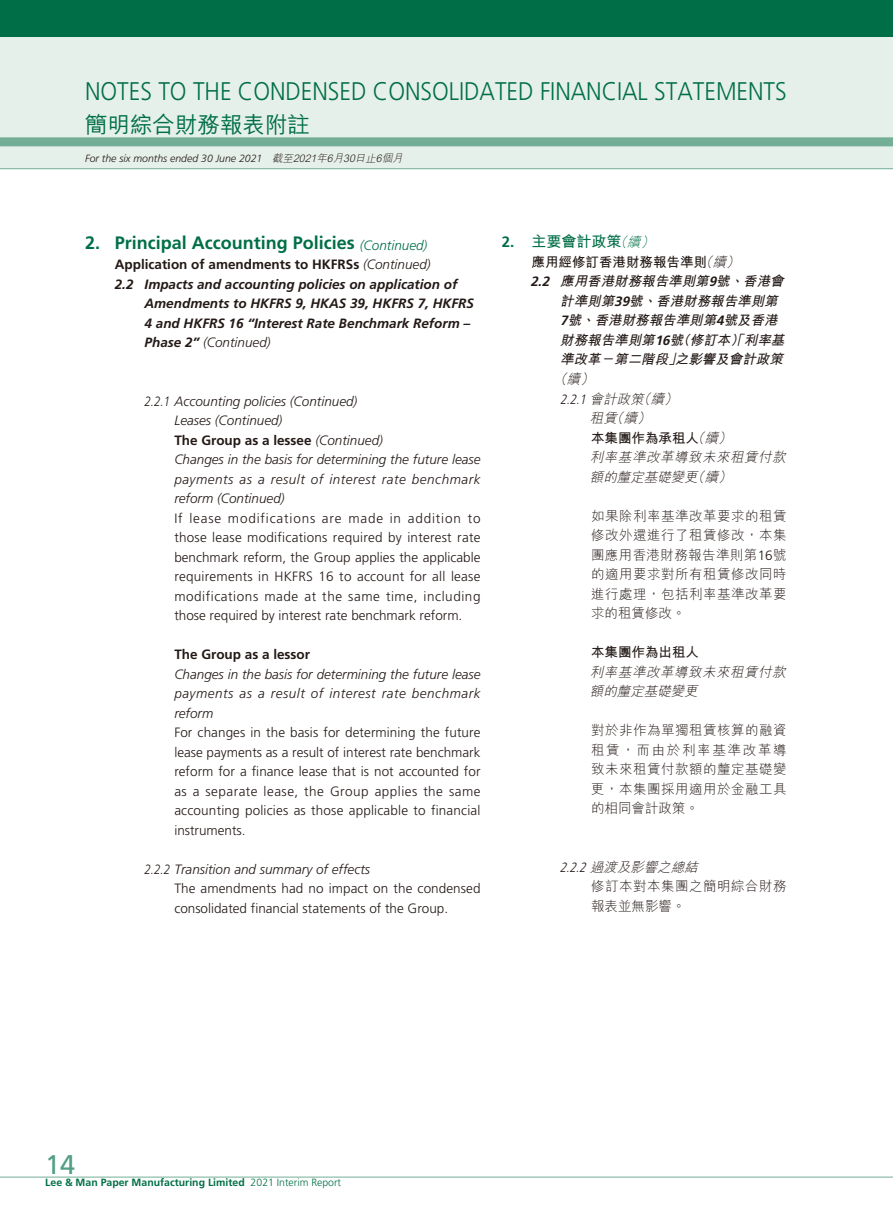
<style>
.page{position:relative;width:893px;height:1212px;background:#fff}
.page>*{position:absolute;margin:0;border:0;box-sizing:border-box;transform-origin:0 0}
.t1{font:27px "Frutiger LT Std";color:#529f84}
.t2{font:300 25.5px "Frutiger LT Std";color:#006f47;scale:.91 1}
.t3{font:22.5px "M Hei HK Medium E Ten B5 H";color:#006f47}
.t4{font:700 18px "Frutiger LT Std";color:#006f47}
.t5{font:15px "M Hei HK Bold E Ten B5 H";color:#006f47}
.t6{font:300 13.5px/19.5px "Frutiger LT Std";color:#231916;text-align:justify}
.t7{font:italic 300 13.5px/19.5px "Frutiger LT Std";color:#231916;scale:.85 1}
.t8{font:13.5px/19.5px "M Hei HK Light E Ten B5 H";letter-spacing:.04em;color:#231916;text-align:justify}
.t9{font:italic 700 13.5px "Frutiger LT Std";color:#231916}
.t10{font:italic 300 13.5px/19.5px "Frutiger LT Std";color:#231916;text-align:justify}
.t11{font:italic 13.5px "M Hei HK Bold E Ten B5 H";color:#231916}
.t12{font:italic 13.5px/19.5px "M Hei HK Light E Ten B5 H";color:#231916}
.t13{font:700 13.5px "Frutiger LT Std";color:#231916}
.t14{font:13.5px "M Hei HK Bold E Ten B5 H";color:#231916}
.t15{font:700 10.5px "Frutiger LT Std";color:#006f47}
.t16{font:italic 300 10.5px "Frutiger LT Std";color:#231916}
.s1{font-family:"M Hei HK Light E Ten B5 H";font-weight:400}
.s2{font-weight:300;font-style:italic;font-size:13.5px}
.s3{font-weight:300;font-style:italic}
.s4{font-weight:700}
.s5{font-weight:700;font-style:normal}
.s6{font-family:"Frutiger LT Std";font-weight:700}
.s7{font-family:"M Hei HK Light E Ten B5 H";font-style:italic;font-size:13.5px}
.s8{font-family:"M Hei HK Light E Ten B5 H";font-style:italic}
.s9{font-family:"Frutiger LT Std";font-weight:300}
.s10{font-family:"Frutiger LT Std";font-weight:300;font-style:italic}
.s11{font-style:italic}
.s12{font-weight:300}
</style>
<div class="page">
<div style="left:0;top:0;width:893px;height:168px;background:#e6f0ea"></div>
<div style="left:0;top:137px;width:893px;height:9px;background:#73ae96"></div>
<hr style="left:0;top:168px;width:893px;height:1px;background:#73ae96">
<div style="left:0;top:0;width:893px;height:36px;background:#006f47"></div>
<hr style="left:0;top:1177px;width:893px;height:1px;background:#73ae96">
<h2 class="t2" style="left:85px;top:79px;width:772px">NOTES TO THE CONDENSED CONSOLIDATED FINANCIAL STATEMENTS</h2>
<h3 class="t3" style="left:85px;top:117px;width:226px">簡明綜合財務報表附註</h3>
<p class="t16" style="left:85px;top:153px;width:322px">For the six months ended 30 June 2021 <span class="s1">截至2021年6月30日止6個月</span></p>
<h3 class="t4" style="left:85px;top:234px;width:344px">2. Principal Accounting Policies <span class="s2">(Continued)</span></h3>
<p class="t13" style="left:115px;top:258px;width:317px">Application of amendments to HKFRSs <span class="s3">(Continued)</span></p>
<p class="t9" style="left:115px;top:277px;width:344px">2.2 Impacts and accounting policies on application of</p>
<p class="t9" style="left:145px;top:297px;width:331px">Amendments to HKFRS 9, HKAS 39, HKFRS 7, HKFRS</p>
<p class="t9" style="left:145px;top:316px;width:327px">4 and HKFRS 16 “Interest Rate Benchmark Reform –</p>
<p class="t10" style="left:145px;top:333px;width:128px"><span class="s4">Phase 2”</span> (Continued)</p>
<p class="t7" style="left:174px;top:392px;width:362px;text-indent:-30px">2.2.1 Accounting policies (Continued)<br>Leases (Continued)<br><span class="s5">The Group as a lessee</span> (Continued)<br>Changes in the basis for determining the future lease payments as a result of interest rate benchmark reform (Continued)</p>
<p class="t6" style="left:174px;top:509px;width:308px">If lease modifications are made in addition to those lease modifications required by interest rate benchmark reform, the Group applies the applicable requirements in HKFRS 16 to account for all lease modifications made at the same time, including those required by interest rate benchmark reform.</p>
<p class="t13" style="left:174px;top:648px;width:137px">The Group as a lessor</p>
<p class="t10" style="left:174px;top:665px;width:308px">Changes in the basis for determining the future lease payments as a result of interest rate benchmark reform</p>
<p class="t6" style="left:174px;top:723px;width:308px">For changes in the basis for determining the future lease payments as a result of interest rate benchmark reform for a finance lease that is not accounted for as a separate lease, the Group applies the same accounting policies as those applicable to financial instruments.</p>
<p class="t7" style="left:145px;top:860px;width:267px">2.2.2 Transition and summary of effects</p>
<p class="t6" style="left:174px;top:879px;width:308px">The amendments had no impact on the condensed consolidated financial statements of the Group.</p>
<p class="t5" style="left:502px;top:236px;width:157px"><span class="s6">2.</span> 主要會計政策<span class="s7">（續）</span></p>
<p class="t14" style="left:531px;top:257px;width:213px">應用經修訂香港財務報告準則<span class="s8">（續）</span></p>
<p class="t11" style="left:530px;top:276px;width:255px"><span class="s6">2.2</span> 應用香港財務報告準則第<span class="s6">9</span>號、香港會</p>
<p class="t11" style="left:560px;top:296px;width:222px">計準則第<span class="s6">39</span>號、香港財務報告準則第</p>
<p class="t11" style="left:560px;top:315px;width:222px"><span class="s6">7</span>號、香港財務報告準則第<span class="s6">4</span>號及香港</p>
<p class="t11" style="left:560px;top:335px;width:226px">財務報告準則第<span class="s6">16</span>號（修訂本）「利率基</p>
<p class="t11" style="left:560px;top:354px;width:227px">準改革－第二階段」之影響及會計政策</p>
<p class="t12" style="left:553px;top:371px;width:45px">（續）</p>
<p class="t12" style="left:560px;top:390px;width:122px"><span class="s9">2.2.1</span> 會計政策（續）</p>
<p class="t12" style="left:590px;top:410px;width:65px">租賃（續）</p>
<p class="t14" style="left:591px;top:432px;width:145px">本集團作為承租人<span class="s8">（續）</span></p>
<p class="t12" style="left:590px;top:449px;width:200px">利率基準改革導致未來租賃付款額的釐定基礎變更（續）</p>
<p class="t8" style="left:591px;top:507px;width:197px">如果除利率基準改革要求的租賃修改外還進行了租賃修改，本集團應用香港財務報告準則第<span class="s9">16</span>號的適用要求對所有租賃修改同時進行處理，包括利率基準改革要求的租賃修改。</p>
<p class="t14" style="left:591px;top:647px;width:109px">本集團作為出租人</p>
<p class="t12" style="left:590px;top:663px;width:200px">利率基準改革導致未來租賃付款額的釐定基礎變更</p>
<p class="t8" style="left:591px;top:722px;width:197px">對於非作為單獨租賃核算的融資租賃，而由於利率基準改革導致未來租賃付款額的釐定基礎變更，本集團採用適用於金融工具的相同會計政策。</p>
<p class="t8" style="left:591px;top:858px;width:197px;text-align:left;text-indent:-31px"><span class="s10">2.2.2</span> <span class="s11">過渡及影響之總結<br></span>修訂本對本集團之簡明綜合財務報表並無影響。</p>
<h1 class="t1" style="left:45px;top:1151px;width:32px">14</h1>
<p class="t15" style="left:45px;top:1177px;width:297px">Lee &amp; Man Paper Manufacturing Limited <span class="s12">2021 Interim Report</span></p>
</div>
